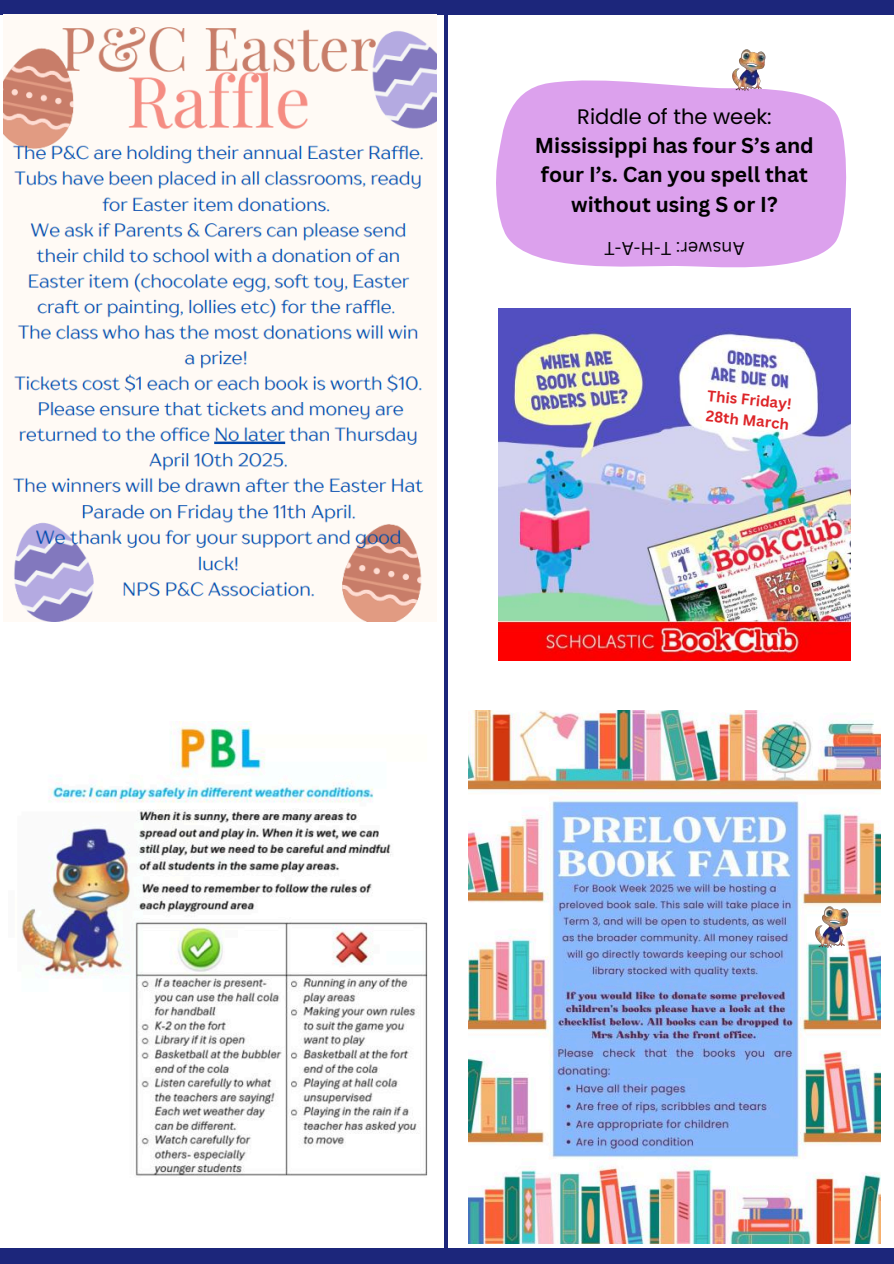
<style>
.page{position:relative;width:894px;height:1264px;background:#fff}
.page>*{position:absolute;margin:0;border:0;box-sizing:border-box;transform-origin:0 0}
.t1{font:700 21px/29.2px "Canva Sans";color:#000;text-align:center}
.t2{font:18px "Canva Sans";color:#000}
.t3{font:700 15px "Canva Sans";color:#dd2529}
.s1{font-family:"Poppins";font-weight:400}
</style>
<div class="page">
<div style="left:0;top:0;width:893px;height:1263px;background:#1c267b"></div>
<div style="left:0;top:15px;width:893px;height:1232px;background:#fff"></div>
<hr style="left:444px;top:0;width:3px;height:1263px;background:#1c267b">
<img style="left:498px;top:309px;width:351px;height:351px">
<img style="left:4px;top:27px;width:432px;height:594px">
<img style="left:468px;top:710px;width:412px;height:533px">
<img style="left:813px;top:904px;width:37px;height:45px">
<svg style="left:496px;top:80px;width:351px;height:188px;fill:#dca1ed"></svg>
<img style="left:730px;top:49px;width:37px;height:44px">
<img style="left:21px;top:722px;width:407px;height:454px">
<p class="t1" style="left:534px;top:101px;width:280px"><span class="s1">Riddle of the week:<br></span>Mississippi has four S’s and four I’s. Can you spell that without using S or I?</p>
<p class="t2" style="left:744px;top:261px;width:142px;rotate:-180deg">Answer: T-H-A-T</p>
<p class="t3" style="left:708px;top:385px;width:86px;rotate:6deg">This Friday!</p>
<p class="t3" style="left:707px;top:405px;width:85px;rotate:6deg">28th March</p>
</div>
